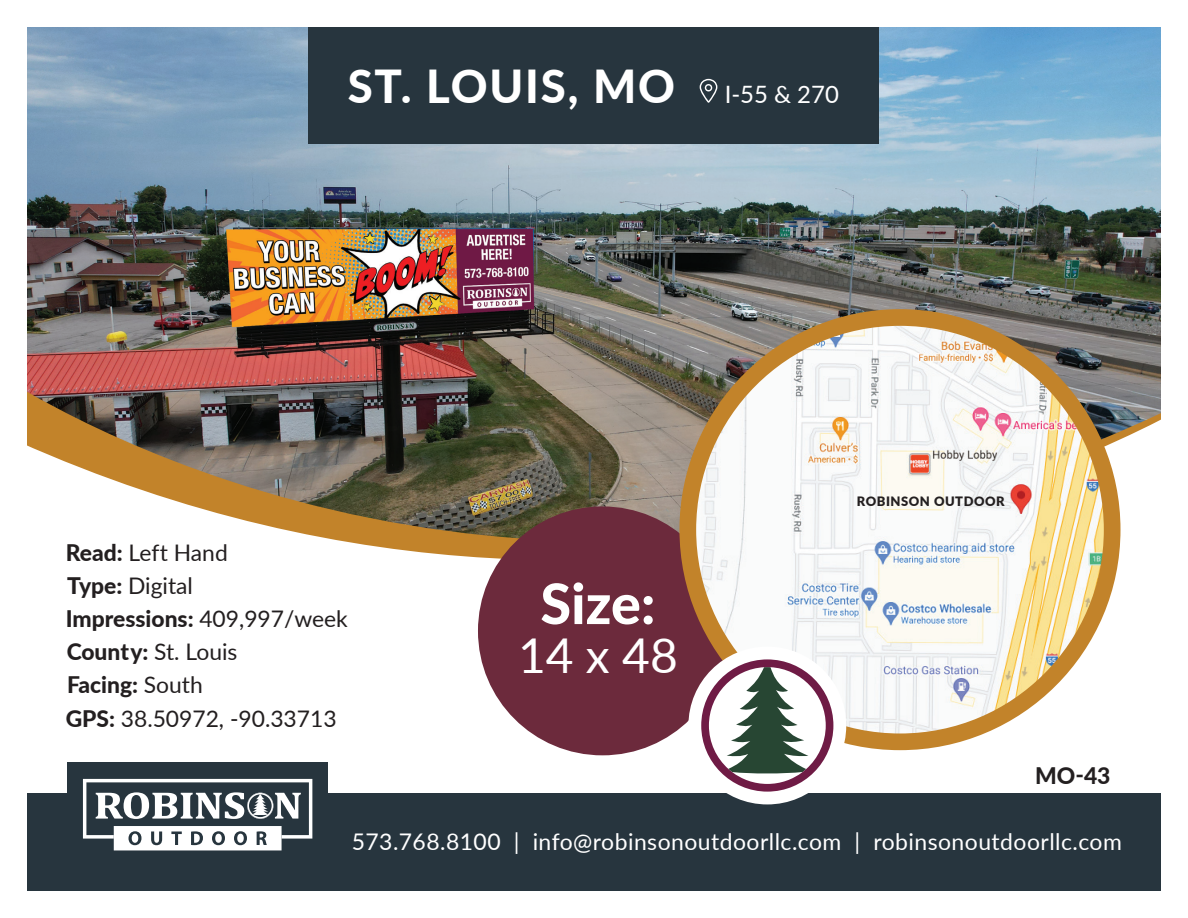
<style>
.page{position:relative;width:1188px;height:918px;background:#fff}
.page>*{position:absolute;margin:0;border:0;box-sizing:border-box;transform-origin:0 0}
.t1{font:800 55.8px "Lato";color:#fff}
.t2{font:48px "Lato";color:#fff}
.t3{font:800 45.6px "Lato";letter-spacing:.04em;color:#fff}
.t4{font:22.95px "Lato";letter-spacing:.02em;color:#fff}
.t5{font:22.8px/33.2px "Lato";color:#231f20}
.t6{font:800 22.8px "Lato";color:#231f20}
.t7{font:900 12.9px "Lato";letter-spacing:.04em;color:#231f20}
.s1{font-weight:400;font-size:23.85px}
.s2{font-weight:800}
</style>
<div class="page">
<img style="left:27px;top:27px;width:1134px;height:864px">
<h3 class="t3" style="left:348px;top:52px;width:493px">ST. LOUIS, MO <span class="s1">I-55 &amp; 270</span></h3>
<p class="t5" style="left:66px;top:535px;width:284px"><span class="s2">Read:</span> Left Hand<br><span class="s2">Type:</span> Digital<br><span class="s2">Impressions:</span> 409,997/week<br><span class="s2">County:</span> St. Louis<br><span class="s2">Facing:</span> South<br><span class="s2">GPS:</span> 38.50972, -90.33713</p>
<h1 class="t1" style="left:540px;top:562px;width:117px">Size:</h1>
<h2 class="t2" style="left:518px;top:621px;width:161px">14 x 48</h2>
<p class="t7" style="left:857px;top:492px;width:149px">ROBINSON OUTDOOR</p>
<p class="t6" style="left:1035px;top:759px;width:77px">MO-43</p>
<p class="t4" style="left:352px;top:826px;width:772px">573.768.8100 | info@robinsonoutdoorllc.com | robinsonoutdoorllc.com</p>
</div>
